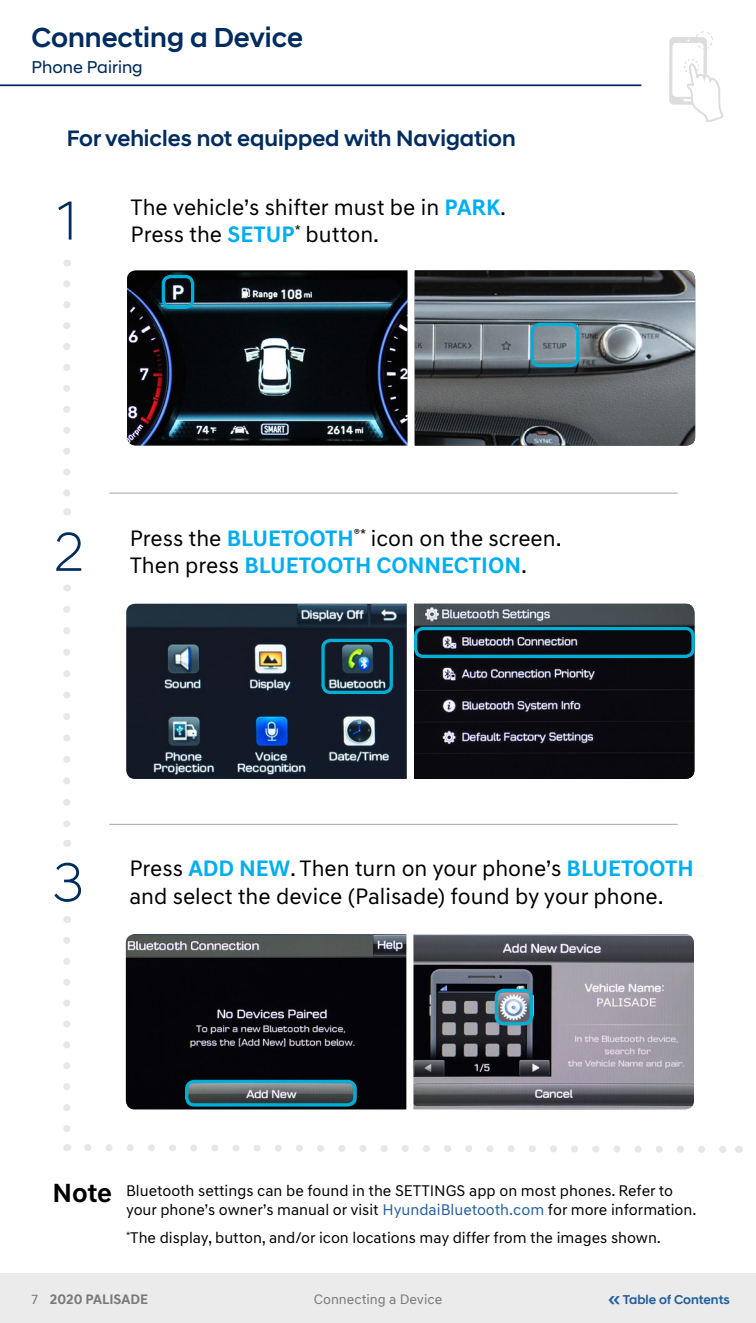
<style>
.page{position:relative;width:756px;height:1323px;background:#fff}
.page>*{position:absolute;margin:0;border:0;box-sizing:border-box;transform-origin:0 0}
.t1{font:300 56px "Hyundai Sans Head";color:#002c5f}
.t2{font:500 28px "Hyundai Sans Head";color:#002c5f}
.t3{font:22.75px/27.3px "Hyundai Sans Text";color:#000}
.t4{font:500 22.75px "Hyundai Sans Head";color:#002c5f}
.t5{font:17.5px "Hyundai Sans Head";color:#002c5f}
.t6{font:15.75px/19.2px "Hyundai Sans Text";color:#000}
.t7{font:14px "Hyundai Sans Text";color:#77787b}
.t8{font:700 14px "Hyundai Sans Text";color:#77787b}
.t9{font:500 12.95px "Hyundai Sans Head";letter-spacing:-.005em;color:#215e9e}
.s1{font-weight:700;color:#00aeef}
.s2{font-weight:700;font-size:26.78px}
.s3{color:#215e9e}
.s4{font-weight:400}
.s5{font-size:19.6px}
</style>
<div class="page">
<div style="left:0;top:1274px;width:756px;height:49px;background:#ebebec"></div>
<hr style="left:0;top:84px;width:641px;height:2px;background:#002c5f">
<svg style="left:669px;top:31px;width:55px;height:91px"></svg>
<svg style="left:63px;top:940px;width:7px;height:192px"></svg>
<svg style="left:84px;top:1144px;width:655px;height:9px"></svg>
<svg style="left:63px;top:609px;width:7px;height:218px"></svg>
<hr style="left:109px;top:493px;width:569px;height:1px;background:#a3a5a8">
<hr style="left:109px;top:824px;width:569px;height:1px;background:#a3a5a8">
<svg style="left:63px;top:284px;width:7px;height:213px"></svg>
<img style="left:127px;top:270px;width:280px;height:176px">
<div style="left:162px;top:275px;width:32px;height:34px;border:3px solid #00afd5;border-radius:7px"></div>
<img style="left:415px;top:270px;width:280px;height:176px">
<div style="left:530px;top:323px;width:49px;height:44px;border:3px solid #00afd5;border-radius:8px"></div>
<img style="left:126px;top:604px;width:281px;height:175px">
<div style="left:321px;top:639px;width:72px;height:55px;border:3px solid #00afd5;border-radius:7px"></div>
<img style="left:414px;top:604px;width:280px;height:175px">
<img style="left:414px;top:934px;width:280px;height:175px">
<img style="left:126px;top:934px;width:280px;height:175px">
<div style="left:185px;top:1080px;width:172px;height:27px;border:3px solid #00afd5;border-radius:8px"></div>
<div style="left:414px;top:627px;width:281px;height:31px;border:3px solid #00afd5;border-radius:8px"></div>
<div style="left:495px;top:989px;width:38px;height:36px;border:3px solid #00afd5;border-radius:8px"></div>
<p class="t2" style="left:32px;top:21px;width:273px">Connecting a Device</p>
<p class="t5" style="left:32px;top:56px;width:113px">Phone Pairing</p>
<p class="t4" style="left:67px;top:124px;width:450px">For vehicles not equipped with Navigation</p>
<h1 class="t1" style="left:58px;top:187px;width:20px">1</h1>
<p class="t3" style="left:131px;top:193px;width:377px">The vehicle’s shifter must be in <span class="s1">PARK</span>.<br>Press the <span class="s1">SETUP</span><sup>*</sup> button.</p>
<h1 class="t1" style="left:54px;top:519px;width:31px">2</h1>
<p class="t3" style="left:130px;top:525px;width:433px">Press the <span class="s1">BLUETOOTH</span><sup>®*</sup> icon on the screen.<br>Then press <span class="s1">BLUETOOTH CONNECTION</span>.</p>
<h1 class="t1" style="left:53px;top:849px;width:32px">3</h1>
<p class="t3" style="left:129px;top:855px;width:566px">Press <span class="s1">ADD NEW</span>. Then turn on your phone’s <span class="s1">BLUETOOTH </span>and select the device (Palisade) found by your phone.</p>
<p class="t6" style="left:126px;top:1181px;width:572px;text-indent:-73px"><span class="s2">Note</span> Bluetooth settings can be found in the SETTINGS app on most phones. Refer to your phone’s owner’s manual or visit <span class="s3">HyundaiBluetooth.com</span> for more information.</p>
<p class="t6" style="left:126px;top:1228px;width:537px"><sup>*</sup>The display, button, and/or icon locations may differ from the images shown.</p>
<p class="t8" style="left:32px;top:1290px;width:118px"><span class="s4">7</span> 2020 PALISADE</p>
<p class="t7" style="left:314px;top:1291px;width:130px">Connecting a Device</p>
<p class="t9" style="left:609px;top:1292px;width:123px"><span class="s5">«</span> Table of Contents</p>
</div>
